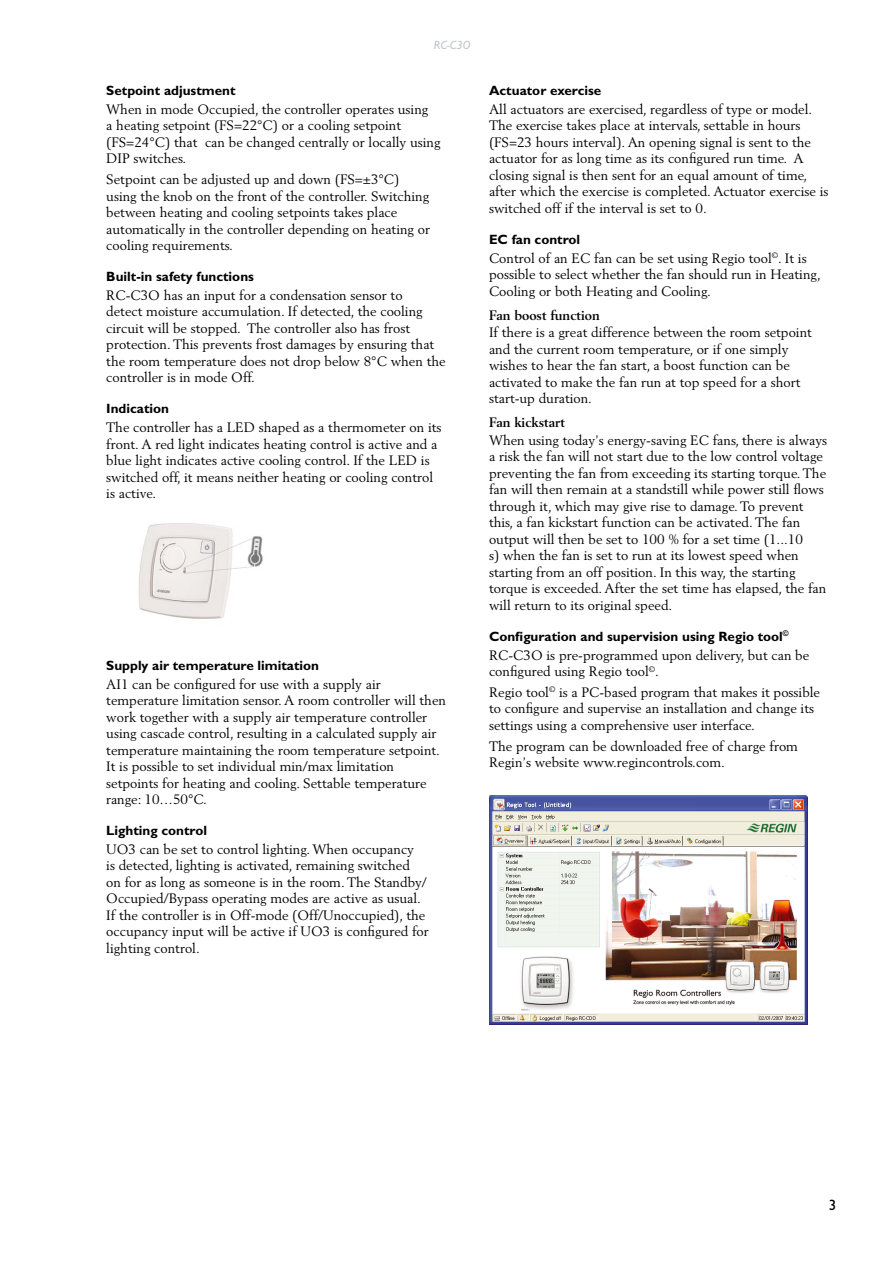
<style>
.page{position:relative;width:893px;height:1263px;background:#fff}
.page>*{position:absolute;margin:0;border:0;box-sizing:border-box;transform-origin:0 0}
.t1{font:15px "Gill Sans";color:#000}
.body{font:13.5px/16.5px "Berling";color:#000}
.H_gill_bold_small{font:700 13.5px "Gill Sans";color:#000}
.H_berling_small_bold{font:700 13.5px "Berling";color:#000}
.t2{font:italic 12px "Gill Sans";color:#c3c5c8}
</style>
<div class="page">
<img style="left:138px;top:523px;width:125px;height:96px">
<img style="left:489px;top:796px;width:318px;height:228px">
<p class="t2" style="left:434px;top:39px;width:38px">RC-C3O</p>
<p class="H_gill_bold_small" style="left:106px;top:83px;width:131px">Setpoint adjustment</p>
<p class="body" style="left:106px;top:101px;width:336px">When in mode Occupied, the controller operates using<br>a heating setpoint (FS=22°C) or a cooling setpoint (FS=24°C) that can be changed centrally or locally using DIP switches.</p>
<p class="body" style="left:106px;top:171px;width:325px">Setpoint can be adjusted up and down (FS=±3°C) using the knob on the front of the controller. Switching between heating and cooling setpoints takes place automatically in the controller depending on heating or cooling requirements.</p>
<p class="H_gill_bold_small" style="left:106px;top:269px;width:149px">Built-in safety functions</p>
<p class="body" style="left:106px;top:287px;width:341px">RC-C3O has an input for a condensation sensor to<br>detect moisture accumulation. If detected, the cooling circuit will be stopped. The controller also has frost protection. This prevents frost damages by ensuring that the room temperature does not drop below 8°C when the controller is in mode Off.</p>
<p class="H_gill_bold_small" style="left:106px;top:401px;width:64px">Indication</p>
<p class="body" style="left:106px;top:419px;width:337px">The controller has a LED shaped as a thermometer on its front. A red light indicates heating control is active and a blue light indicates active cooling control. If the LED is switched off, it means neither heating or cooling control is active.</p>
<p class="H_gill_bold_small" style="left:106px;top:657px;width:214px">Supply air temperature limitation</p>
<p class="body" style="left:106px;top:675px;width:341px">AI1 can be configured for use with a supply air temperature limitation sensor. A room controller will then work together with a supply air temperature controller using cascade control, resulting in a calculated supply air temperature maintaining the room temperature setpoint.<br>It is possible to set individual min/max limitation setpoints for heating and cooling. Settable temperature range: 10…50°C.</p>
<p class="H_gill_bold_small" style="left:106px;top:822px;width:102px">Lighting control</p>
<p class="body" style="left:106px;top:840px;width:324px">UO3 can be set to control lighting. When occupancy<br>is detected, lighting is activated, remaining switched<br>on for as long as someone is in the room. The Standby/ Occupied/Bypass operating modes are active as usual.<br>If the controller is in Off-mode (Off/Unoccupied), the occupancy input will be active if UO3 is configured for lighting control.</p>
<p class="H_gill_bold_small" style="left:489px;top:83px;width:114px">Actuator exercise</p>
<p class="body" style="left:489px;top:101px;width:341px">All actuators are exercised, regardless of type or model.<br>The exercise takes place at intervals, settable in hours (FS=23 hours interval). An opening signal is sent to the actuator for as long time as its configured run time. A closing signal is then sent for an equal amount of time, after which the exercise is completed. Actuator exercise is switched off if the interval is set to 0.</p>
<p class="H_gill_bold_small" style="left:489px;top:231px;width:93px">EC fan control</p>
<p class="body" style="left:489px;top:249px;width:333px">Control of an EC fan can be set using Regio tool<sup>©</sup>. It is possible to select whether the fan should run in Heating,<br>Cooling or both Heating and Cooling.</p>
<p class="H_berling_small_bold" style="left:489px;top:307px;width:112px">Fan boost function</p>
<p class="body" style="left:489px;top:324px;width:324px">If there is a great difference between the room setpoint and the current room temperature, or if one simply wishes to hear the fan start, a boost function can be activated to make the fan run at top speed for a short start-up duration.</p>
<p class="H_berling_small_bold" style="left:489px;top:415px;width:78px">Fan kickstart</p>
<p class="body" style="left:489px;top:432px;width:340px">When using today’s energy-saving EC fans, there is always a risk the fan will not start due to the low control voltage preventing the fan from exceeding its starting torque. The fan will then remain at a standstill while power still flows through it, which may give rise to damage. To prevent this, a fan kickstart function can be activated. The fan output will then be set to 100 % for a set time (1...10<br>s) when the fan is set to run at its lowest speed when starting from an off position. In this way, the starting torque is exceeded. After the set time has elapsed, the fan will return to its original speed.</p>
<p class="H_gill_bold_small" style="left:489px;top:628px;width:301px">Configuration and supervision using Regio tool<sup>©</sup></p>
<p class="body" style="left:489px;top:646px;width:322px">RC-C3O is pre-programmed upon delivery, but can be configured using Regio tool<sup>©</sup>.</p>
<p class="body" style="left:489px;top:684px;width:333px">Regio tool<sup>©</sup> is a PC-based program that makes it possible to configure and supervise an installation and change its settings using a comprehensive user interface.</p>
<p class="body" style="left:489px;top:737px;width:310px">The program can be downloaded free of charge from<br>Regin’s website www.regincontrols.com.</p>
<p class="t1" style="left:829px;top:1197px;width:9px">3</p>
</div>
